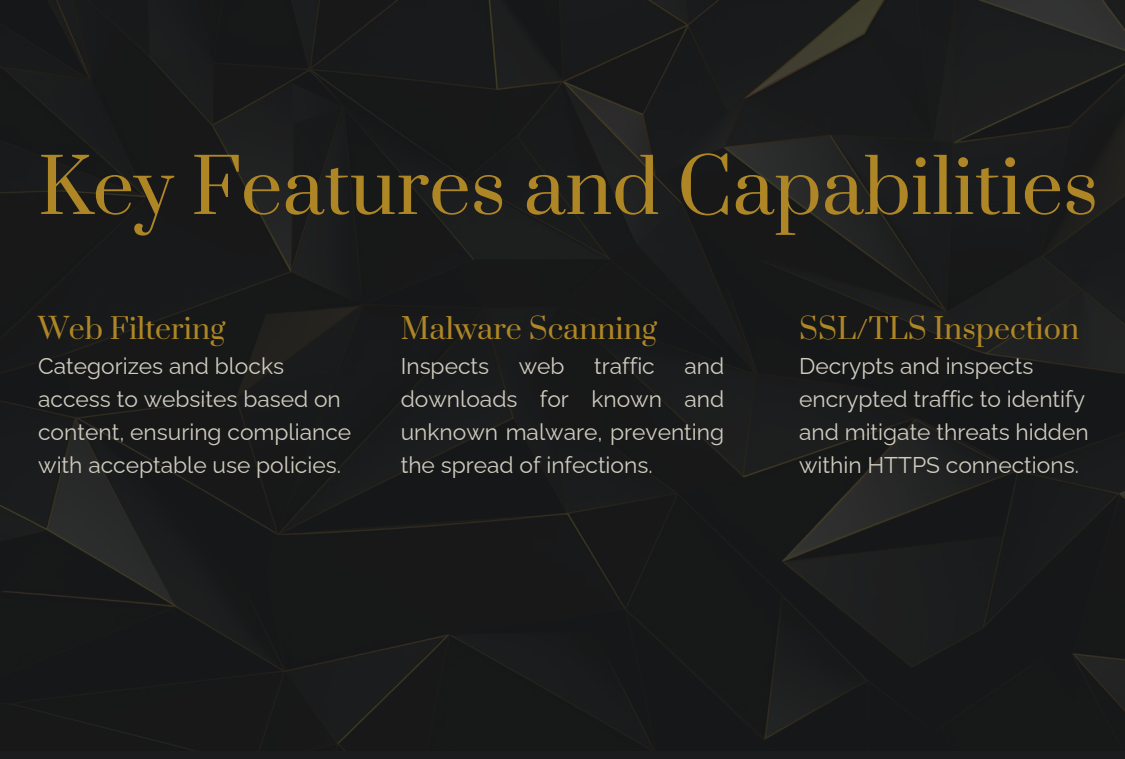
<style>
.page{position:relative;width:1125px;height:759px;background:#fff}
.page>*{position:absolute;margin:0;border:0;box-sizing:border-box;transform-origin:0 0}
.t1{font:73.88px "Prata";color:#ae8625}
.t2{font:28.5px "Prata";color:#ae8625}
.t3{font:22.75px/32.9px "Raleway";color:#cfcbbf}
</style>
<div class="page">
<img style="left:0;top:0;width:1125px;height:750px">
<p class="t1" style="left:38px;top:140px;width:1062px">Key Features and Capabilities</p>
<h1 class="t2" style="left:38px;top:310px;width:189px">Web Filtering</h1>
<p class="t3" style="left:38px;top:350px;width:315px">Categorizes and blocks access to websites based on content, ensuring compliance with acceptable use policies.</p>
<p class="t2" style="left:401px;top:310px;width:258px">Malware Scanning</p>
<p class="t3" style="left:401px;top:350px;width:90px">Inspects</p>
<p class="t3" style="left:519px;top:350px;width:47px">web</p>
<p class="t3" style="left:594px;top:350px;width:62px">traffic</p>
<p class="t3" style="left:401px;top:350px;width:325px;text-align:justify;text-indent:284px">and downloads for known and unknown malware, preventing the spread of infections.</p>
<p class="t2" style="left:799px;top:310px;width:282px">SSL/TLS Inspection</p>
<p class="t3" style="left:799px;top:350px;width:291px">Decrypts and inspects encrypted traffic to identify and mitigate threats hidden within HTTPS connections.</p>
</div>
